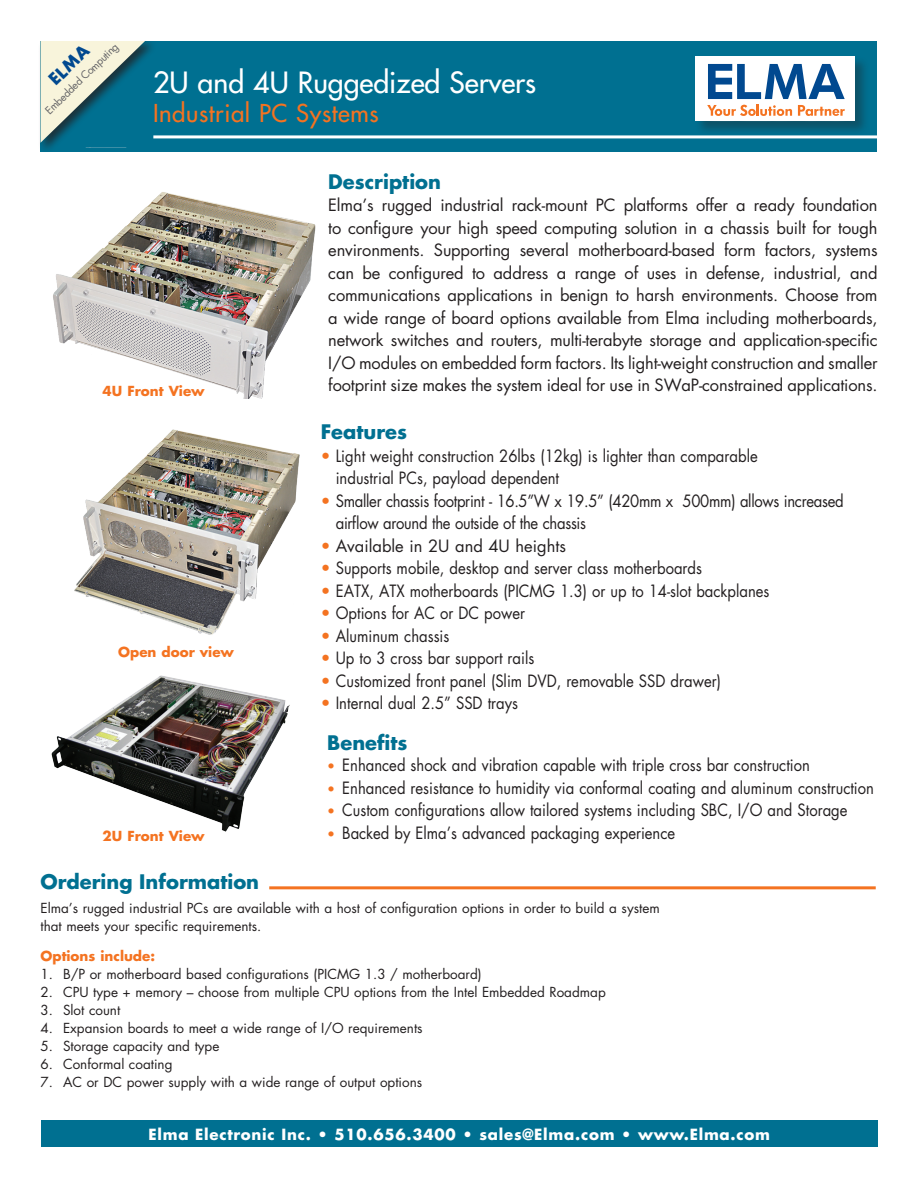
<style>
.page{position:relative;width:918px;height:1188px;background:#fff}
.page>*{position:absolute;margin:0;border:0;box-sizing:border-box;transform-origin:0 0}
.t1{font:500 28.5px "Futura Std";color:#fff}
.t2{font:500 24px "Futura Std";letter-spacing:.025em;color:#f47321}
.t3{font:700 19.5px "Futura Std";color:#007091}
.t4{font:16.5px/22.5px "Futura Std";color:#231f20;text-align:justify}
.t5{font:16.5px/22.5px "Futura Std";color:#231f20;scale:.9 1}
.t6{font:16.5px/22.5px "Futura Std";letter-spacing:-.02em;color:#231f20;scale:.9 1}
.t7{font:700 16.5px "Futura Std";color:#014990}
.t8{font:700 15px "Futura Std";letter-spacing:.05em;color:#fff}
.t9{font:13.5px/18px "Futura Std";color:#231f20}
.t10{font:700 13.5px "Futura Std";color:#f47321}
.t11{font:10.5px "Futura Std";color:#636366}
.s1{color:#f47321}
.s2{font-size:13.5px;color:#f47321}
</style>
<div class="page">
<div style="left:40px;top:41px;width:838px;height:110px;background:#007091"></div>
<hr style="left:153px;top:135px;width:725px;height:3px;background:#fff">
<div style="left:694px;top:56px;width:175px;height:79px;background:#231f20;opacity:.37"></div>
<div style="left:696px;top:57px;width:159px;height:64px;background:#fff"></div>
<svg style="left:707px;top:64px;width:138px;height:52px"></svg>
<div style="left:37px;top:37px;width:120px;height:117px;background:#231f20;opacity:.75"></div>
<svg style="left:40px;top:40px;width:106px;height:103px"></svg>
<div style="left:41px;top:1120px;width:837px;height:28px;background:#007091"></div>
<hr style="left:40px;top:37px;width:838px;height:3px;background:#fff">
<hr style="left:269px;top:886px;width:607px;height:3px;background:#f47321">
<img style="left:46px;top:148px;width:278px;height:250px">
<img style="left:74px;top:429px;width:225px;height:206px">
<img style="left:51px;top:675px;width:239px;height:157px">
<p class="t7" style="left:44px;top:74px;width:50px;rotate:-44deg">ELMA</p>
<p class="t11" style="left:43px;top:107px;width:98px;rotate:-44deg">Embedded Computing</p>
<h1 class="t1" style="left:153px;top:65px;width:385px">2U and 4U Ruggedized Servers</h1>
<h2 class="t2" style="left:153px;top:98px;width:227px">Industrial PC Systems</h2>
<p class="t10" style="left:103px;top:382px;width:104px">4U Front View</p>
<p class="t10" style="left:118px;top:643px;width:117px">Open door view</p>
<p class="t10" style="left:103px;top:827px;width:104px">2U Front View</p>
<p class="t3" style="left:40px;top:869px;width:220px">Ordering Information</p>
<p class="t3" style="left:328px;top:169px;width:114px">Description</p>
<p class="t4" style="left:328px;top:194px;width:551px">Elma’s rugged industrial rack-mount PC platforms offer a ready foundation to configure your high speed computing solution in a chassis built for tough environments. Supporting several motherboard-based form factors, systems can be configured to address a range of uses in defense, industrial, and communications applications in benign to harsh environments. Choose from a wide range of board options available from Elma including motherboards, network switches and routers, multi-terabyte storage and application-specific I/O modules on embedded form factors. Its light-weight construction and smaller footprint size makes the system ideal for use in SWaP-constrained applications.</p>
<p class="t3" style="left:321px;top:419px;width:88px">Features</p>
<p class="t5" style="left:336px;top:445px;width:470px;text-indent:-15px"><span class="s1">•</span> Light weight construction 26lbs (12kg) is lighter than comparable industrial PCs, payload dependent</p>
<p class="t6" style="left:336px;top:490px;width:566px;text-indent:-15px"><span class="s1">•</span> Smaller chassis footprint - 16.5”W x 19.5” (420mm x 500mm) allows increased airflow around the outside of the chassis</p>
<p class="t4" style="left:321px;top:535px;width:247px"><span class="s1">•</span> Available in 2U and 4U heights</p>
<p class="t5" style="left:321px;top:557px;width:425px"><span class="s1">•</span> Supports mobile, desktop and server class motherboards</p>
<p class="t5" style="left:321px;top:580px;width:500px"><span class="s1">•</span> EATX, ATX motherboards (PICMG 1.3) or up to 14-slot backplanes</p>
<p class="t5" style="left:321px;top:602px;width:229px"><span class="s1">•</span> Options for AC or DC power</p>
<p class="t5" style="left:321px;top:625px;width:144px"><span class="s1">•</span> Aluminum chassis</p>
<p class="t5" style="left:321px;top:647px;width:239px"><span class="s1">•</span> Up to 3 cross bar support rails</p>
<p class="t5" style="left:321px;top:670px;width:446px"><span class="s1">•</span> Customized front panel (Slim DVD, removable SSD drawer)</p>
<p class="t5" style="left:321px;top:692px;width:221px"><span class="s1">•</span> Internal dual 2.5” SSD trays</p>
<p class="t3" style="left:327px;top:729px;width:82px">Benefits</p>
<p class="t5" style="left:327px;top:754px;width:538px"><span class="s2">•</span> Enhanced shock and vibration capable with triple cross bar construction</p>
<p class="t5" style="left:327px;top:777px;width:609px"><span class="s2">•</span> Enhanced resistance to humidity via conformal coating and aluminum construction</p>
<p class="t5" style="left:327px;top:799px;width:580px"><span class="s2">•</span> Custom configurations allow tailored systems including SBC, I/O and Storage</p>
<p class="t5" style="left:327px;top:822px;width:388px"><span class="s2">•</span> Backed by Elma’s advanced packaging experience</p>
<p class="t9" style="left:40px;top:899px;width:621px">Elma’s rugged industrial PCs are available with a host of configuration options in order to build a system that meets your specific requirements.</p>
<p class="t10" style="left:40px;top:947px;width:116px">Options include:</p>
<p class="t9" style="left:40px;top:965px;width:443px">1. B/P or motherboard based configurations (PICMG 1.3 / motherboard)</p>
<p class="t9" style="left:40px;top:983px;width:567px">2. CPU type + memory – choose from multiple CPU options from the Intel Embedded Roadmap</p>
<p class="t9" style="left:40px;top:1001px;width:81px">3. Slot count</p>
<p class="t9" style="left:40px;top:1019px;width:384px">4. Expansion boards to meet a wide range of I/O requirements</p>
<p class="t9" style="left:40px;top:1037px;width:180px">5. Storage capacity and type</p>
<p class="t9" style="left:40px;top:1055px;width:134px">6. Conformal coating</p>
<p class="t9" style="left:40px;top:1073px;width:383px">7. AC or DC power supply with a wide range of output options</p>
<p class="t8" style="left:149px;top:1125px;width:623px">Elma Electronic Inc. • 510.656.3400 • sales@Elma.com • www.Elma.com</p>
<p class="t8" style="left:533px;top:1125px;width:11px">e</p>
<p class="t8" style="left:691px;top:1125px;width:11px">e</p>
</div>
